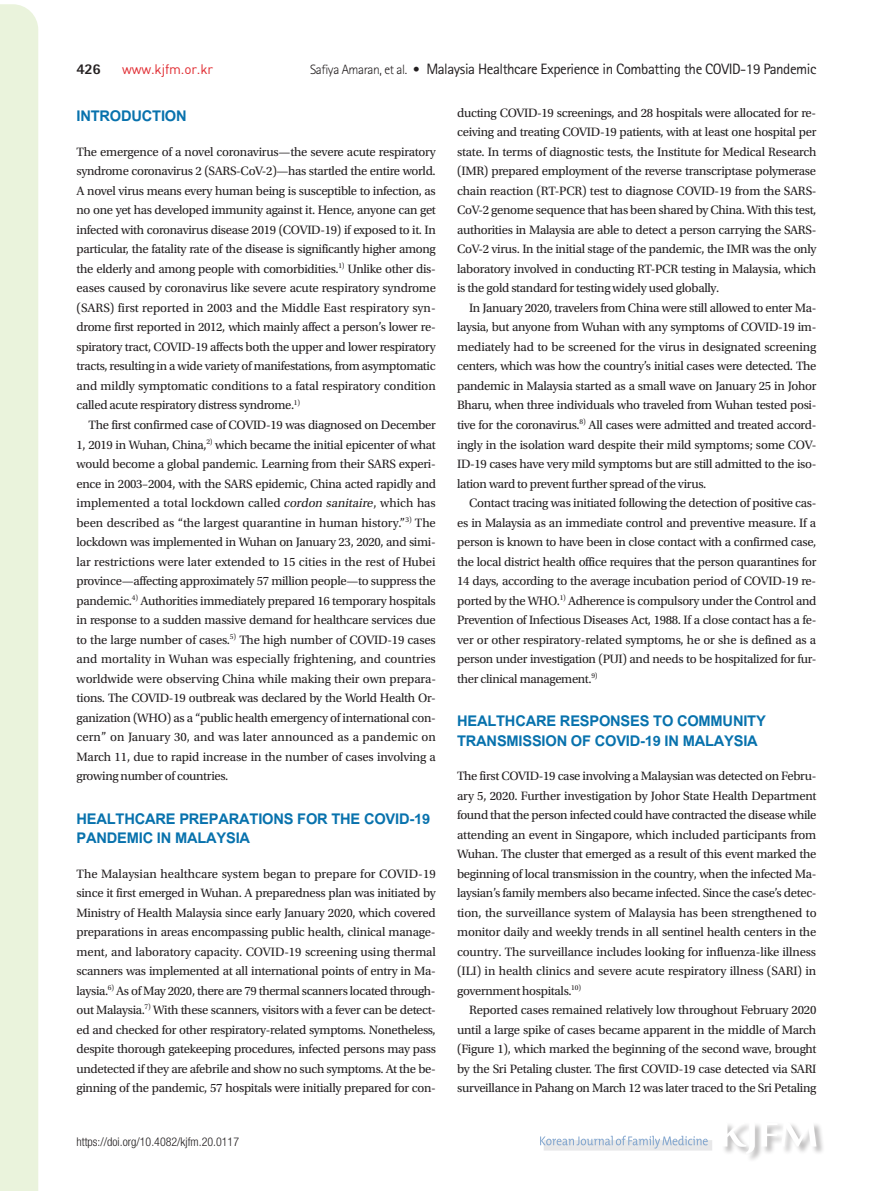
<style>
.page{position:relative;width:893px;height:1191px;background:#fff}
.page>*{position:absolute;margin:0;border:0;box-sizing:border-box;transform-origin:0 0}
.t1{font:700 20.4px/19.5px "Utsaah";letter-spacing:-.01em;color:#0872ad}
.t2{font:15px "Rotis Sans Serif Std";letter-spacing:-.03em;color:#231f20}
.t3{font:800 15px "Rotis Sans Serif Std";color:#231f20}
.t4{font:13.5px "Dinreg";letter-spacing:-.01em;color:#e02a30}
.t5{font:12.75px/19.5px "Utopia Std";letter-spacing:-.025em;color:#231f20;text-align:justify}
.t6{font:300 condensed 12px "Helvetica Neue LT Std";color:#231f20}
.s1{font-weight:300;font-size:13.5px}
.s2{font-style:italic}
</style>
<div class="page">
<div style="left:0;top:4px;width:38px;height:1187px;background:#eaf3dc"></div>
<div style="left:721px;top:1122px;width:104px;height:40px;background:#231f20;opacity:.3"></div>
<svg style="left:722px;top:1122px;width:94px;height:32px"></svg>
<div style="left:544px;top:1140px;width:168px;height:10px;background:#e8e8e9"></div>
<svg style="left:540px;top:1135px;width:168px;height:13px"></svg>
<p class="t3" style="left:77px;top:60px;width:26px">426</p>
<p class="t4" style="left:122px;top:61px;width:93px">www.kjfm.or.kr</p>
<p class="t2" style="left:310px;top:60px;width:508px"><span class="s1">Safiya Amaran, et al. •</span> Malaysia Healthcare Experience in Combatting the COVID-19 Pandemic</p>
<h1 class="t1" style="left:77px;top:107px;width:112px">INTRODUCTION</h1>
<p class="t5" style="left:77px;top:142px;width:361px">The emergence of a novel coronavirus—the severe acute respiratory syndrome coronavirus 2 (SARS-CoV-2)—has startled the entire world.<br>A novel virus means every human being is susceptible to infection, as no one yet has developed immunity against it. Hence, anyone can get infected with coronavirus disease 2019 (COVID-19) if exposed to it. In particular, the fatality rate of the disease is significantly higher among the elderly and among people with comorbidities.<sup>1)</sup> Unlike other dis&shy;eases caused by coronavirus like severe acute respiratory syndrome (SARS) first reported in 2003 and the Middle East respiratory syn&shy;drome first reported in 2012, which mainly affect a person’s lower re&shy;spiratory tract, COVID-19 affects both the upper and lower respiratory tracts, resulting in a wide variety of manifestations, from asymptomatic and mildly symptomatic conditions to a fatal respiratory condition called acute respiratory distress syndrome.<sup>1)</sup></p>
<p class="t5" style="left:77px;top:415px;width:361px;text-indent:12px">The first confirmed case of COVID-19 was diagnosed on December 1, 2019 in Wuhan, China,<sup>2)</sup> which became the initial epicenter of what would become a global pandemic. Learning from their SARS experi&shy;ence in 2003–2004, with the SARS epidemic, China acted rapidly and implemented a total lockdown called <span class="s2">cordon sanitaire</span>, which has been described as “the largest quarantine in human history.”<sup>3)</sup> The lockdown was implemented in Wuhan on January 23, 2020, and simi&shy;lar restrictions were later extended to 15 cities in the rest of Hubei province—affecting approximately 57 million people—to suppress the pandemic.<sup>4)</sup> Authorities immediately prepared 16 temporary hospitals in response to a sudden massive demand for healthcare services due to the large number of cases.<sup>5)</sup> The high number of COVID-19 cases and mortality in Wuhan was especially frightening, and countries worldwide were observing China while making their own prepara&shy;tions. The COVID-19 outbreak was declared by the World Health Or&shy;ganization (WHO) as a “public health emergency of international con&shy;cern” on January 30, and was later announced as a pandemic on March 11, due to rapid increase in the number of cases involving a growing number of countries.</p>
<h1 class="t1" style="left:77px;top:809px;width:355px">HEALTHCARE PREPARATIONS FOR THE COVID-19<br>PANDEMIC IN MALAYSIA</h1>
<p class="t5" style="left:77px;top:864px;width:361px">The Malaysian healthcare system began to prepare for COVID-19 since it first emerged in Wuhan. A preparedness plan was initiated by Ministry of Health Malaysia since early January 2020, which covered preparations in areas encompassing public health, clinical manage&shy;ment, and laboratory capacity. COVID-19 screening using thermal scanners was implemented at all international points of entry in Ma&shy;laysia.<sup>6)</sup> As of May 2020, there are 79 thermal scanners located through&shy;out Malaysia.<sup>7)</sup> With these scanners, visitors with a fever can be detect&shy;ed and checked for other respiratory-related symptoms. Nonetheless, despite thorough gatekeeping procedures, infected persons may pass undetected if they are afebrile and show no such symptoms. At the be&shy;ginning of the pandemic, 57 hospitals were initially prepared for con-</p>
<p class="t6" style="left:77px;top:1134px;width:164px">https://doi.org/10.4082/kjfm.20.0117</p>
<p class="t5" style="left:457px;top:103px;width:361px">ducting COVID-19 screenings, and 28 hospitals were allocated for re&shy;ceiving and treating COVID-19 patients, with at least one hospital per state. In terms of diagnostic tests, the Institute for Medical Research (IMR) prepared employment of the reverse transcriptase polymerase chain reaction (RT-PCR) test to diagnose COVID-19 from the SARS-CoV-2 genome sequence that has been shared by China. With this test, authorities in Malaysia are able to detect a person carrying the SARS-CoV-2 virus. In the initial stage of the pandemic, the IMR was the only laboratory involved in conducting RT-PCR testing in Malaysia, which is the gold standard for testing widely used globally.</p>
<p class="t5" style="left:457px;top:298px;width:361px;text-indent:12px">In January 2020, travelers from China were still allowed to enter Ma&shy;laysia, but anyone from Wuhan with any symptoms of COVID-19 im&shy;mediately had to be screened for the virus in designated screening centers, which was how the country’s initial cases were detected. The pandemic in Malaysia started as a small wave on January 25 in Johor Bharu, when three individuals who traveled from Wuhan tested posi&shy;tive for the coronavirus.<sup>8)</sup> All cases were admitted and treated accord&shy;ingly in the isolation ward despite their mild symptoms; some COV-ID-19 cases have very mild symptoms but are still admitted to the iso&shy;lation ward to prevent further spread of the virus.</p>
<p class="t5" style="left:457px;top:493px;width:361px;text-indent:12px">Contact tracing was initiated following the detection of positive cas&shy;es in Malaysia as an immediate control and preventive measure. If a person is known to have been in close contact with a confirmed case, the local district health office requires that the person quarantines for 14 days, according to the average incubation period of COVID-19 re&shy;ported by the WHO.<sup>1)</sup> Adherence is compulsory under the Control and Prevention of Infectious Diseases Act, 1988. If a close contact has a fe&shy;ver or other respiratory-related symptoms, he or she is defined as a person under investigation (PUI) and needs to be hospitalized for fur&shy;ther clinical management.<sup>9)</sup></p>
<h1 class="t1" style="left:457px;top:712px;width:310px">HEALTHCARE RESPONSES TO COMMUNITY<br>TRANSMISSION OF COVID-19 IN MALAYSIA</h1>
<p class="t5" style="left:457px;top:766px;width:361px">The first COVID-19 case involving a Malaysian was detected on Febru&shy;ary 5, 2020. Further investigation by Johor State Health Department found that the person infected could have contracted the disease while attending an event in Singapore, which included participants from Wuhan. The cluster that emerged as a result of this event marked the beginning of local transmission in the country, when the infected Ma&shy;laysian’s family members also became infected. Since the case’s detec&shy;tion, the surveillance system of Malaysia has been strengthened to monitor daily and weekly trends in all sentinel health centers in the country. The surveillance includes looking for influenza-like illness (ILI) in health clinics and severe acute respiratory illness (SARI) in government hospitals.<sup>10)</sup></p>
<p class="t5" style="left:457px;top:1000px;width:361px;text-indent:12px">Reported cases remained relatively low throughout February 2020 until a large spike of cases became apparent in the middle of March (Figure 1), which marked the beginning of the second wave, brought by the Sri Petaling cluster. The first COVID-19 case detected via SARI surveillance in Pahang on March 12 was later traced to the Sri Petaling</p>
</div>
